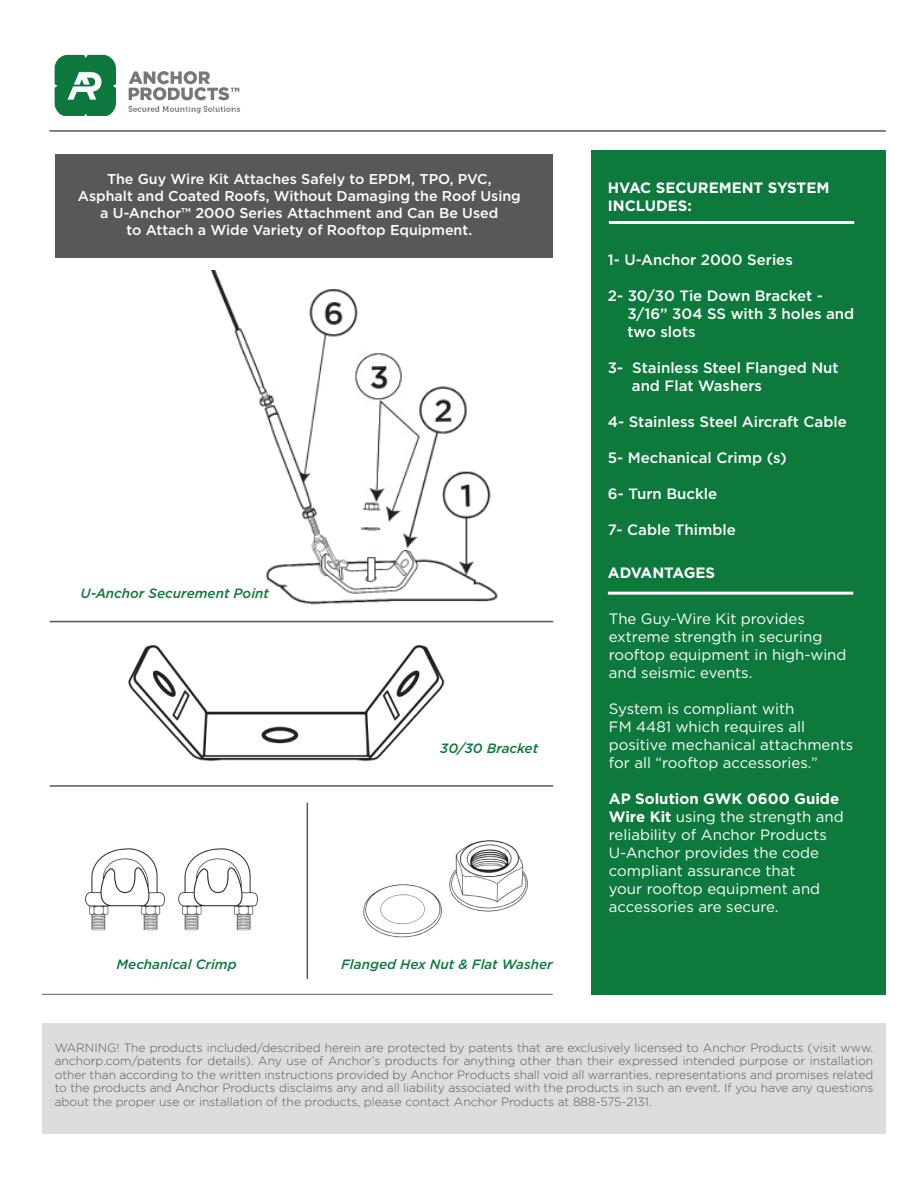
<style>
.page{position:relative;width:918px;height:1188px;background:#fff}
.page>*{position:absolute;margin:0;border:0;box-sizing:border-box;transform-origin:0 0}
.t1{font:15px/18px "Gotham";color:#fff}
.t2{font:500 15px "Gotham";color:#fff}
.t3{font:700 15px/18px "Gotham";color:#fff}
.t4{font:500 14.25px "Gotham";color:#fff}
.t5{font:italic 500 13.5px "Gotham";color:#0d793d}
.t6{font:300 12px/13.5px "Gotham";color:#57585a;text-align:justify}
.s1{font-weight:700}
</style>
<div class="page">
<div style="left:55px;top:154px;width:498px;height:103px;background:#57585a"></div>
<img style="left:128px;top:645px;width:317px;height:117px">
<div style="left:591px;top:150px;width:295px;height:845px;background:#0d793d"></div>
<hr style="left:609px;top:221px;width:245px;height:3px;background:#fff">
<hr style="left:608px;top:592px;width:245px;height:3px;background:#fff">
<img style="left:54px;top:54px;width:187px;height:62px">
<hr style="left:49px;top:130px;width:837px;height:2px;background:#57585a">
<hr style="left:42px;top:994px;width:511px;height:1px;background:#57585a">
<div style="left:42px;top:1024px;width:844px;height:110px;background:#dcdddf"></div>
<img style="left:53px;top:271px;width:501px;height:352px">
<img style="left:363px;top:840px;width:164px;height:98px">
<hr style="left:307px;top:803px;width:1px;height:176px;background:#57585a">
<img style="left:85px;top:848px;width:80px;height:83px">
<img style="left:178px;top:848px;width:80px;height:83px">
<hr style="left:50px;top:621px;width:503px;height:1px;background:#57585a">
<hr style="left:50px;top:785px;width:503px;height:2px;background:#57585a">
<p class="t4" style="left:107px;top:169px;width:386px">The Guy Wire Kit Attaches Safely to EPDM, TPO, PVC,</p>
<p class="t4" style="left:78px;top:186px;width:445px">Asphalt and Coated Roofs, Without Damaging the Roof Using</p>
<p class="t4" style="left:100px;top:203px;width:400px">a U-Anchor™ 2000 Series Attachment and Can Be Used</p>
<p class="t4" style="left:126px;top:221px;width:347px">to Attach a Wide Variety of Rooftop Equipment.</p>
<p class="t5" style="left:80px;top:584px;width:190px">U-Anchor Securement Point</p>
<p class="t5" style="left:440px;top:739px;width:100px">30/30 Bracket</p>
<p class="t5" style="left:117px;top:955px;width:122px">Mechanical Crimp</p>
<p class="t5" style="left:341px;top:955px;width:213px">Flanged Hex Nut &amp; Flat Washer</p>
<p class="t3" style="left:608px;top:179px;width:223px">HVAC SECUREMENT SYSTEM<br>INCLUDES:</p>
<p class="t2" style="left:608px;top:250px;width:186px">1- U-Anchor 2000 Series</p>
<p class="t2" style="left:608px;top:286px;width:217px">2- 30/30 Tie Down Bracket -</p>
<p class="t2" style="left:627px;top:304px;width:228px">3/16” 304 SS with 3 holes and</p>
<p class="t2" style="left:627px;top:322px;width:70px">two slots</p>
<p class="t2" style="left:608px;top:358px;width:232px">3- Stainless Steel Flanged Nut</p>
<p class="t2" style="left:632px;top:376px;width:132px">and Flat Washers</p>
<p class="t2" style="left:608px;top:412px;width:240px">4- Stainless Steel Aircraft Cable</p>
<p class="t2" style="left:608px;top:448px;width:181px">5- Mechanical Crimp (s)</p>
<p class="t2" style="left:608px;top:484px;width:111px">6- Turn Buckle</p>
<p class="t2" style="left:608px;top:520px;width:129px">7- Cable Thimble</p>
<p class="t3" style="left:608px;top:564px;width:109px">ADVANTAGES</p>
<p class="t1" style="left:609px;top:610px;width:239px">The Guy-Wire Kit provides extreme strength in securing rooftop equipment in high-wind and seismic events.</p>
<p class="t1" style="left:609px;top:700px;width:187px">System is compliant with</p>
<p class="t1" style="left:609px;top:718px;width:246px">FM 4481 which requires all positive mechanical attachments for all “rooftop accessories.”</p>
<p class="t1" style="left:609px;top:790px;width:237px"><span class="s1">AP Solution GWK 0600 Guide<br>Wire Kit</span> using the strength and reliability of Anchor Products<br>U-Anchor provides the code compliant assurance that<br>your rooftop equipment and accessories are secure.</p>
<p class="t6" style="left:55px;top:1040px;width:820px">WARNING! The products included/described herein are protected by patents that are exclusively licensed to Anchor Products (visit www. anchorp.com/patents for details). Any use of Anchor’s products for anything other than their expressed intended purpose or installation other than according to the written instructions provided by Anchor Products shall void all warranties, representations and promises related to the products and Anchor Products disclaims any and all liability associated with the products in such an event. If you have any questions about the proper use or installation of the products, please contact Anchor Products at 888-575-2131.</p>
</div>
